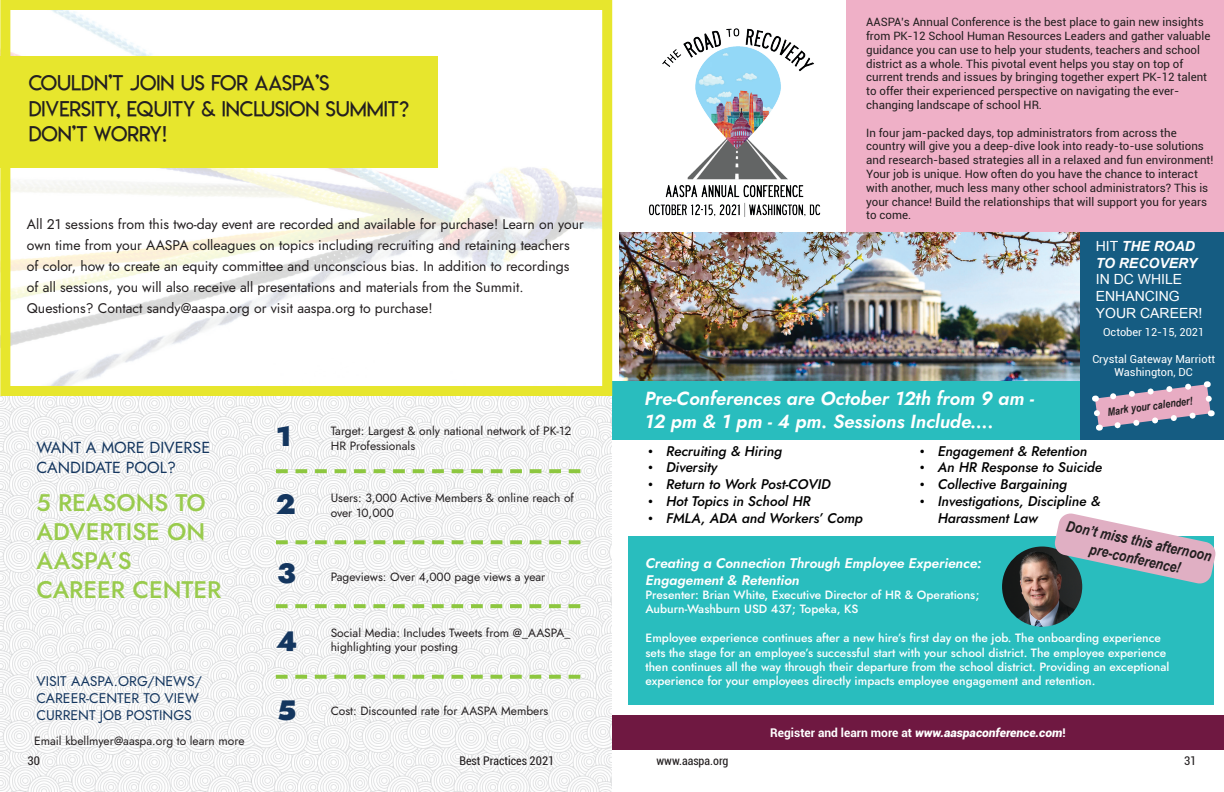
<style>
.page{position:relative;width:1224px;height:792px;background:#fff}
.page>*{position:absolute;margin:0;border:0;box-sizing:border-box;transform-origin:0 0}
.t1{font:900 28px "Jost";color:#14365f}
.t2{font:500 24px "Jost";color:#99cb4d}
.t3{font:21px "Lemon Milklight";color:#231f20}
.t4{font:italic 19px "Jost Semi";color:#fff}
.t5{font:16px "Jost";color:#14365f}
.t6{font:italic 700 15px "Arial Narrow";color:#231f20}
.t7{font:14px/21px "Jost";color:#231f20}
.t8{font:italic 500 14px/16.8px "Jost";color:#000}
.t9{font:italic 14px "Jost Semi";color:#fff}
.t10{font:14px/16.8px "Jost";color:#14365f}
.t11{font:14px/16.8px "Arial";color:#fff}
.t12{font:500 12px/14.4px "Jost";color:#fff}
.t13{font:12px/14.4px "Jost";color:#231f20}
.t14{font:700 12px "Roboto";color:#fff}
.t15{font:condensed 12px "Roboto";color:#231f20}
.t16{font:11.5px/13.8px "Roboto";color:#231f20}
.t17{font:11px "Roboto";color:#fff}
.t18{font:italic 700 11px "Arial Narrow";color:#231f20}
.s1{font-weight:700;font-style:italic}
.s2{font-family:"Times New Roman";font-weight:400;font-style:normal}
.s3{font-weight:900;font-style:italic}
</style>
<div class="page">
<div style="left:846px;top:0;width:378px;height:264px;background:#efb0c7"></div>
<img style="left:619px;top:233px;width:461px;height:148px">
<div style="left:628px;top:536px;width:586px;height:168px;background:#29bdbe"></div>
<img style="left:11px;top:11px;width:590px;height:374px">
<div style="left:0;top:56px;width:437px;height:111px;background:#e7e62d"></div>
<img style="left:0;top:396px;width:612px;height:396px">
<div style="left:613px;top:715px;width:611px;height:34px;background:#6f1841"></div>
<div style="left:1080px;top:233px;width:144px;height:207px;background:#155c82"></div>
<div style="left:613px;top:381px;width:467px;height:59px;background:#29bdbe"></div>
<svg style="left:1092px;top:381px;width:123px;height:50px"></svg>
<img style="left:648px;top:28px;width:173px;height:189px">
<svg style="left:276px;top:469px;width:304px;height:4px"></svg>
<svg style="left:276px;top:540px;width:304px;height:4px"></svg>
<svg style="left:276px;top:604px;width:304px;height:4px"></svg>
<svg style="left:276px;top:675px;width:304px;height:4px"></svg>
<div style="left:0;top:0;width:612px;height:396px;border:10px solid #e7e62d"></div>
<img style="left:1002px;top:547px;width:80px;height:80px;border-radius:40px">
<svg style="left:1054px;top:513px;width:162px;height:72px"></svg>
<p class="t3" style="left:29px;top:70px;width:302px">COULDN’T JOIN US FOR AASPA’S</p>
<p class="t3" style="left:29px;top:96px;width:382px">DIVERSITY, EQUITY &amp; INCLUSION SUMMIT?</p>
<p class="t3" style="left:29px;top:121px;width:140px">DON’T WORRY!</p>
<p class="t7" style="left:27px;top:214px;width:559px">All 21 sessions from this two-day event are recorded and available for purchase! Learn on your own time from your AASPA colleagues on topics including recruiting and retaining teachers of color, how to create an equity committee and unconscious bias. In addition to recordings of all sessions, you will also receive all presentations and materials from the Summit.</p>
<p class="t7" style="left:27px;top:298px;width:407px">Questions? Contact sandy@aaspa.org or visit aaspa.org to purchase!</p>
<p class="t5" style="left:37px;top:437px;width:175px">WANT A MORE DIVERSE</p>
<p class="t5" style="left:37px;top:456px;width:141px">CANDIDATE POOL?</p>
<p class="t2" style="left:37px;top:487px;width:171px">5 REASONS TO</p>
<p class="t2" style="left:37px;top:515px;width:170px">ADVERTISE ON</p>
<p class="t2" style="left:37px;top:544px;width:97px">AASPA’S</p>
<p class="t2" style="left:37px;top:573px;width:186px">CAREER CENTER</p>
<p class="t10" style="left:37px;top:673px;width:167px">VISIT AASPA.ORG/NEWS/<br>CAREER-CENTER TO VIEW<br>CURRENT JOB POSTINGS</p>
<p class="t13" style="left:34px;top:734px;width:212px">Email kbellmyer@aaspa.org to learn more</p>
<p class="t1" style="left:276px;top:416px;width:17px">1</p>
<p class="t1" style="left:276px;top:484px;width:21px">2</p>
<p class="t1" style="left:277px;top:553px;width:20px">3</p>
<p class="t1" style="left:276px;top:621px;width:23px">4</p>
<p class="t1" style="left:277px;top:690px;width:21px">5</p>
<p class="t13" style="left:331px;top:424px;width:242px">Target: Largest &amp; only national network of PK-12<br>HR Professionals</p>
<p class="t13" style="left:331px;top:491px;width:245px">Users: 3,000 Active Members &amp; online reach of over 10,000</p>
<p class="t13" style="left:331px;top:569px;width:216px">Pageviews: Over 4,000 page views a year</p>
<p class="t13" style="left:331px;top:626px;width:241px">Social Media: Includes Tweets from @_AASPA_ highlighting your posting</p>
<p class="t13" style="left:331px;top:704px;width:219px">Cost: Discounted rate for AASPA Members</p>
<p class="t16" style="left:866px;top:15px;width:346px">AASPA’s Annual Conference is the best place to gain new insights from PK-12 School Human Resources Leaders and gather valuable guidance you can use to help your students, teachers and school district as a whole. This pivotal event helps you stay on top of current trends and issues by bringing together expert PK-12 talent to offer their experienced perspective on navigating the ever&shy;changing landscape of school HR.</p>
<p class="t16" style="left:866px;top:125px;width:349px">In four jam-packed days, top administrators from across the country will give you a deep-dive look into ready-to-use solutions and research-based strategies all in a relaxed and fun environment!<br>Your job is unique. How often do you have the chance to interact with another, much less many other school administrators? This is your chance! Build the relationships that will support you for years to come.</p>
<p class="t11" style="left:1096px;top:238px;width:108px">HIT <span class="s1">THE ROAD<br>TO RECOVERY<br></span>IN DC WHILE<br>ENHANCING<br>YOUR CAREER!</p>
<p class="t17" style="left:1103px;top:325px;width:103px">October 12-15, 2021</p>
<p class="t17" style="left:1092px;top:351px;width:124px">Crystal Gateway Marriott</p>
<p class="t17" style="left:1115px;top:364px;width:80px">Washington, DC</p>
<p class="t4" style="left:644px;top:385px;width:391px">Pre-Conferences are October 12th from 9 am -</p>
<p class="t4" style="left:644px;top:408px;width:351px">12 pm &amp; 1 pm - 4 pm. Sessions Include....</p>
<p class="t8" style="left:648px;top:442px;width:136px"><span class="s2">•</span> Recruiting &amp; Hiring</p>
<p class="t8" style="left:648px;top:459px;width:71px"><span class="s2">•</span> Diversity</p>
<p class="t8" style="left:648px;top:476px;width:184px"><span class="s2">•</span> Return to Work Post-COVID</p>
<p class="t8" style="left:648px;top:493px;width:164px"><span class="s2">•</span> Hot Topics in School HR</p>
<p class="t8" style="left:648px;top:510px;width:216px"><span class="s2">•</span> FMLA, ADA and Workers’ Comp</p>
<p class="t18" style="left:1106px;top:404px;width:87px;rotate:-8deg">Mark your calender!</p>
<p class="t8" style="left:920px;top:442px;width:169px"><span class="s2">•</span> Engagement &amp; Retention</p>
<p class="t8" style="left:920px;top:459px;width:184px"><span class="s2">•</span> An HR Response to Suicide</p>
<p class="t8" style="left:920px;top:476px;width:149px"><span class="s2">•</span> Collective Bargaining</p>
<p class="t8" style="left:938px;top:493px;width:164px;text-indent:-18px"><span class="s2">•</span> Investigations, Discipline &amp;<br>Harassment Law</p>
<p class="t9" style="left:646px;top:553px;width:338px">Creating a Connection Through Employee Experience:</p>
<p class="t9" style="left:646px;top:570px;width:155px">Engagement &amp; Retention</p>
<p class="t12" style="left:646px;top:588px;width:336px">Presenter: Brian White, Executive Director of HR &amp; Operations;</p>
<p class="t12" style="left:646px;top:602px;width:215px">Auburn-Washburn USD 437; Topeka, KS</p>
<p class="t12" style="left:646px;top:631px;width:525px">Employee experience continues after a new hire’s first day on the job. The onboarding experience sets the stage for an employee’s successful start with your school district. The employee experience then continues all the way through their departure from the school district. Providing an exceptional experience for your employees directly impacts employee engagement and retention.</p>
<p class="t6" style="left:1069px;top:514px;width:150px;rotate:12deg">Don’t miss this afternoon</p>
<p class="t6" style="left:1092px;top:538px;width:94px;rotate:12deg">pre-conference!</p>
<p class="t14" style="left:770px;top:724px;width:297px">Register and learn more at <span class="s3">www.aaspaconference.com</span>!</p>
<p class="t15" style="left:28px;top:752px;width:14px">30</p>
<p class="t15" style="left:460px;top:752px;width:96px">Best Practices 2021</p>
<p class="t15" style="left:656px;top:752px;width:74px">www.aaspa.org</p>
<p class="t15" style="left:1184px;top:752px;width:14px">31</p>
</div>
